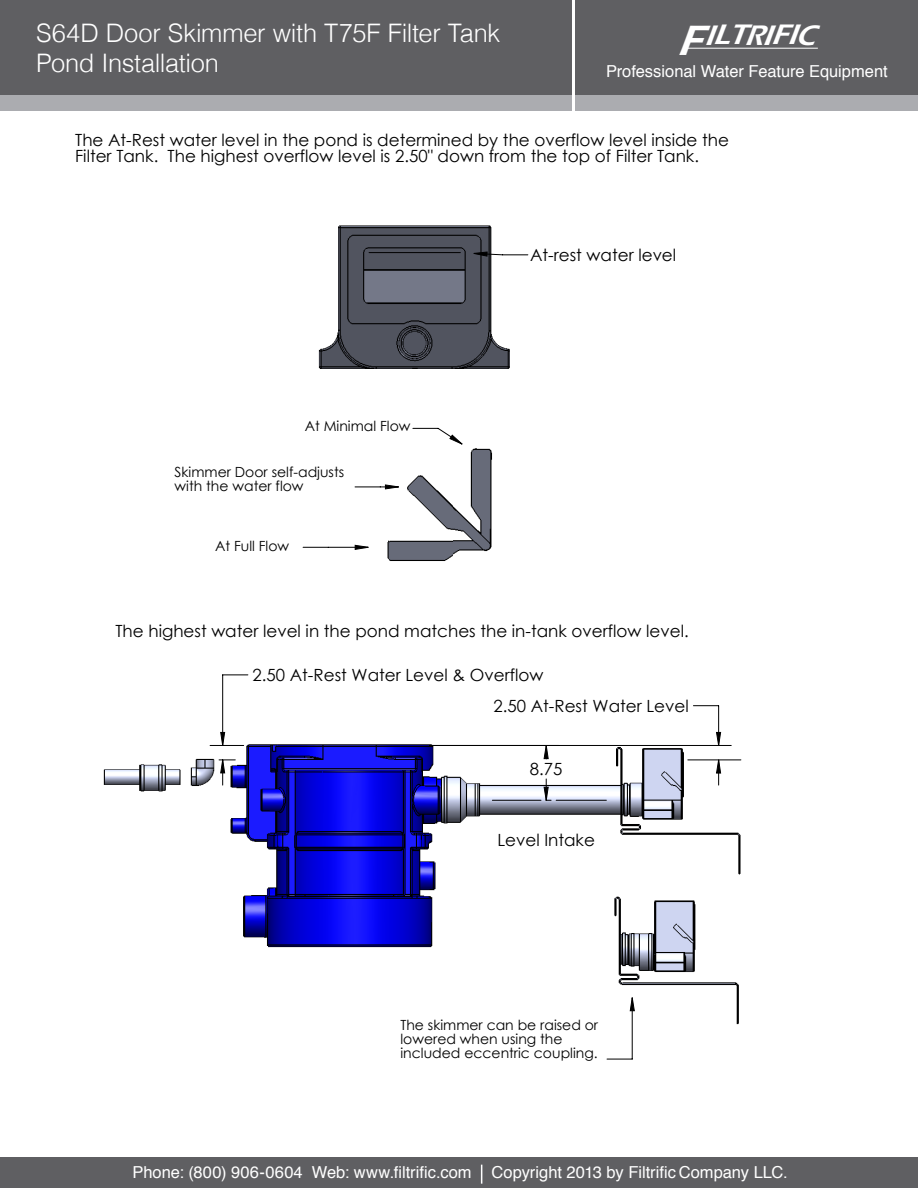
<style>
.page{position:relative;width:918px;height:1188px;background:#fff}
.page>*{position:absolute;margin:0;border:0;box-sizing:border-box;transform-origin:0 0}
.t1{font:italic 600 29.25px "Eras ITC";color:#fff}
.Captions{font:300 25.5px/30px "Helvetica";letter-spacing:-.015em;color:#fff}
.t2{font:16.8px/30.8px "Century Gothic";color:#000}
.t3{font:16.5px "Helvetica";color:#fff}
.t4{font:13.95px/14px "Century Gothic";color:#000}
.s1{font-size:43.95px}
</style>
<div class="page">
<div style="left:0;top:74px;width:572px;height:37px;background:#abacb0"></div>
<div style="left:0;top:0;width:572px;height:94px;background:#5f5f62"></div>
<div style="left:0;top:1157px;width:918px;height:31px;background:#5f5f62"></div>
<svg style="left:481px;top:1165px;width:1px;height:19px"></svg>
<img style="left:103px;top:728px;width:639px;height:297px">
<img style="left:318px;top:225px;width:192px;height:144px">
<svg style="left:302px;top:427px;width:331px;height:633px"></svg>
<hr style="left:430px;top:745px;width:301px;height:1px;background:#000">
<svg style="left:693px;top:705px;width:26px;height:1px"></svg>
<hr style="left:718px;top:706px;width:1px;height:39px;background:#000">
<hr style="left:688px;top:759px;width:53px;height:1px;background:#000">
<hr style="left:369px;top:252px;width:91px;height:1px;background:#000">
<hr style="left:210px;top:745px;width:34px;height:1px;background:#000">
<svg style="left:223px;top:675px;width:25px;height:1px"></svg>
<hr style="left:222px;top:675px;width:1px;height:70px;background:#000">
<svg style="left:355px;top:435px;width:279px;height:576px"></svg>
<svg style="left:473px;top:251px;width:56px;height:6px"></svg>
<svg style="left:492px;top:732px;width:229px;height:69px"></svg>
<svg style="left:219px;top:732px;width:16px;height:53px"></svg>
<div style="left:576px;top:74px;width:342px;height:37px;background:#abacb0"></div>
<div style="left:576px;top:0;width:342px;height:94px;background:#5f5f62"></div>
<hr style="left:687px;top:48px;width:131px;height:1px;background:#fff">
<p class="Captions" style="left:36px;top:17px;width:466px">S64D Door Skimmer with T75F Filter Tank<br>Pond Installation</p>
<p class="t1" style="left:677px;top:18px;width:151px"><span class="s1">F</span>ILTRI C</p>
<p class="t1" style="left:771px;top:18px;width:38px">FI</p>
<p class="t3" style="left:606px;top:59px;width:283px">Professional Water Feature Equipment</p>
<p class="t2" style="left:75px;top:131px;width:655px;line-height:16.8px">The At-Rest water level in the pond is determined by the overflow level inside the<br>Filter Tank. The highest overflow level is 2.50" down from the top of Filter Tank.</p>
<p class="t4" style="left:305px;top:419px;width:107px">At Minimal Flow</p>
<p class="t4" style="left:175px;top:464px;width:171px">Skimmer Door self-adjusts with the water flow</p>
<p class="t4" style="left:215px;top:539px;width:76px">At Full Flow</p>
<p class="t2" style="left:530px;top:240px;width:148px">At-rest water level</p>
<p class="t2" style="left:115px;top:615px;width:575px">The highest water level in the pond matches the in-tank overflow level.</p>
<p class="t2" style="left:494px;top:660px;width:197px;text-indent:-241px">2.50 At-Rest Water Level &amp; Overflow<br>2.50 At-Rest Water Level</p>
<p class="t2" style="left:530px;top:754px;width:34px">8.75</p>
<p class="t2" style="left:497px;top:824px;width:99px">Level Intake</p>
<p class="t4" style="left:400px;top:1018px;width:199px">The skimmer can be raised or lowered when using the included eccentric coupling.</p>
<p class="t3" style="left:133px;top:1159px;width:656px">Phone: (800) 906-0604 Web: www.filtrific.com Copyright 2013 by Filtrific Company LLC.</p>
</div>
